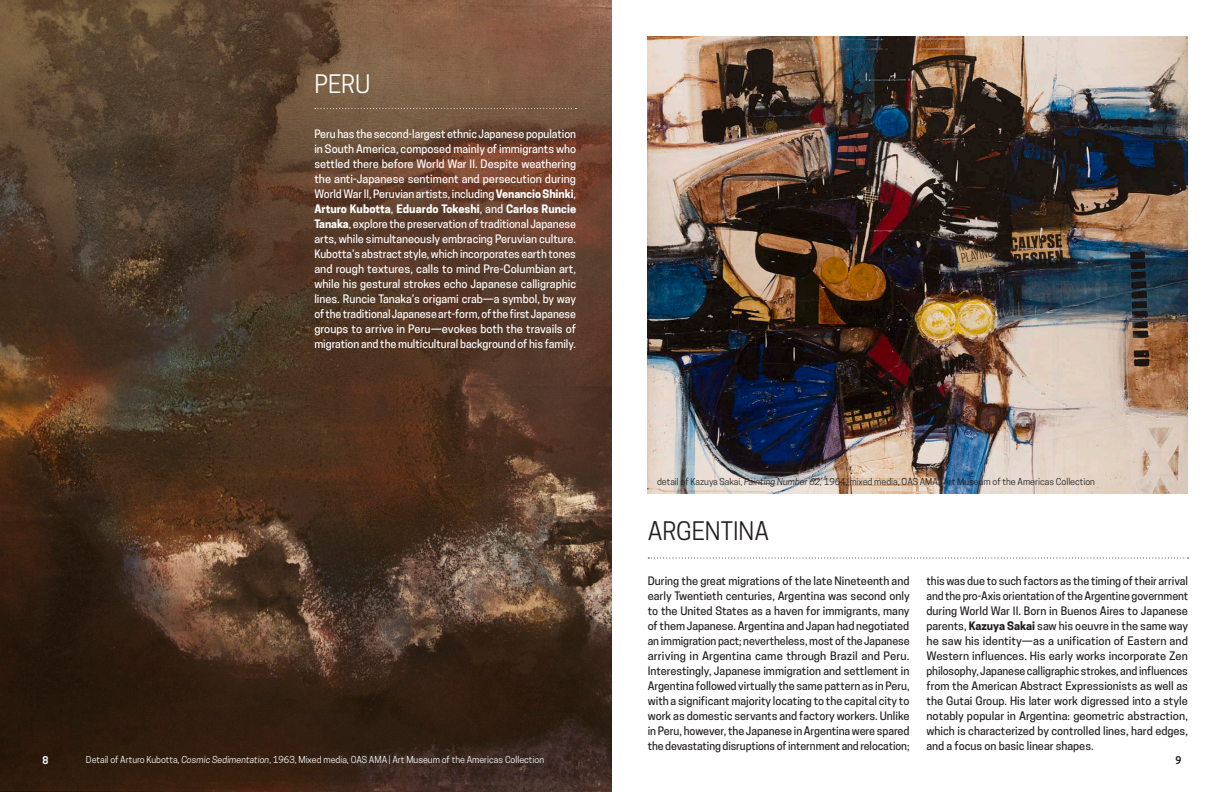
<style>
.page{position:relative;width:1224px;height:792px;background:#fff}
.page>*{position:absolute;margin:0;border:0;box-sizing:border-box;transform-origin:0 0}
.t1{font:24px "Cooper Hewitt";color:#231f20}
.t2{font:24px "Cooper Hewitt";color:#fff}
.t3{font:500 11px/15px "Cooper Hewitt";letter-spacing:-.005em;color:#231f20;text-align:justify}
.t4{font:500 11px/15px "Cooper Hewitt";letter-spacing:-.005em;color:#fff;text-align:justify}
.t5{font:600 10px "Cooper Hewitt";color:#fff}
.t6{font:600 10px "Cooper Hewitt";color:#231f20}
.t7{font:9px "Cooper Hewitt";color:#fff}
.t8{font:9px "Cooper Hewitt";color:#231f20}
.s1{font-weight:700}
.s2{font-style:italic}
</style>
<div class="page">
<img style="left:648px;top:36px;width:540px;height:458px">
<img style="left:0;top:0;width:612px;height:792px">
<svg style="left:648px;top:558px;width:541px;height:1px"></svg>
<svg style="left:315px;top:108px;width:261px;height:1px"></svg>
<p class="t2" style="left:314px;top:70px;width:58px">PERU</p>
<p class="t4" style="left:314px;top:126px;width:263px">Peru has the second-largest ethnic Japanese population in South America, composed mainly of immigrants who settled there before World War II. Despite weathering the anti-Japanese sentiment and persecution during World War II, Peruvian artists, including <span class="s1">Venancio Shinki</span>, <span class="s1">Arturo Kubotta</span>, <span class="s1">Eduardo Tokeshi</span>, and <span class="s1">Carlos Runcie Tanaka</span>, explore the preservation of traditional Japanese arts, while simultaneously embracing Peruvian culture.<br>Kubotta’s abstract style, which incorporates earth tones and rough textures, calls to mind Pre-Columbian art, while his gestural strokes echo Japanese calligraphic lines. Runcie Tanaka’s origami crab—a symbol, by way of the traditional Japanese art-form, of the first Japanese groups to arrive in Peru—evokes both the travails of migration and the multicultural background of his family.</p>
<p class="t8" style="left:657px;top:476px;width:439px">detail of Kazuya Sakai, <span class="s2">Painting Number 62,</span> 1964, mixed media, OAS AMA | Art Museum of the Americas Collection</p>
<p class="t1" style="left:648px;top:517px;width:123px">ARGENTINA</p>
<p class="t3" style="left:648px;top:573px;width:263px">During the great migrations of the late Nineteenth and early Twentieth centuries, Argentina was second only to the United States as a haven for immigrants, many of them Japanese. Argentina and Japan had negotiated an immigration pact; nevertheless, most of the Japanese arriving in Argentina came through Brazil and Peru.<br>Interestingly, Japanese immigration and settlement in Argentina followed virtually the same pattern as in Peru, with a significant majority locating to the capital city to work as domestic servants and factory workers. Unlike in Peru, however, the Japanese in Argentina were spared the devastating disruptions of internment and relocation;</p>
<p class="t3" style="left:926px;top:573px;width:263px">this was due to such factors as the timing of their arrival and the pro-Axis orientation of the Argentine government during World War II. Born in Buenos Aires to Japanese parents, <span class="s1">Kazuya Sakai</span> saw his oeuvre in the same way he saw his identity—as a unification of Eastern and Western influences. His early works incorporate Zen philosophy, Japanese calligraphic strokes, and influences from the American Abstract Expressionists as well as the Gutai Group. His later work digressed into a style notably popular in Argentina: geometric abstraction, which is characterized by controlled lines, hard edges, and a focus on basic linear shapes.</p>
<p class="t5" style="left:43px;top:754px;width:7px">8</p>
<p class="t7" style="left:86px;top:754px;width:460px">Detail of Arturo Kubotta, <span class="s2">Cosmic Sedimentation</span>, 1963, Mixed media, OAS AMA | Art Museum of the Americas Collection</p>
<p class="t6" style="left:1175px;top:754px;width:7px">9</p>
</div>
